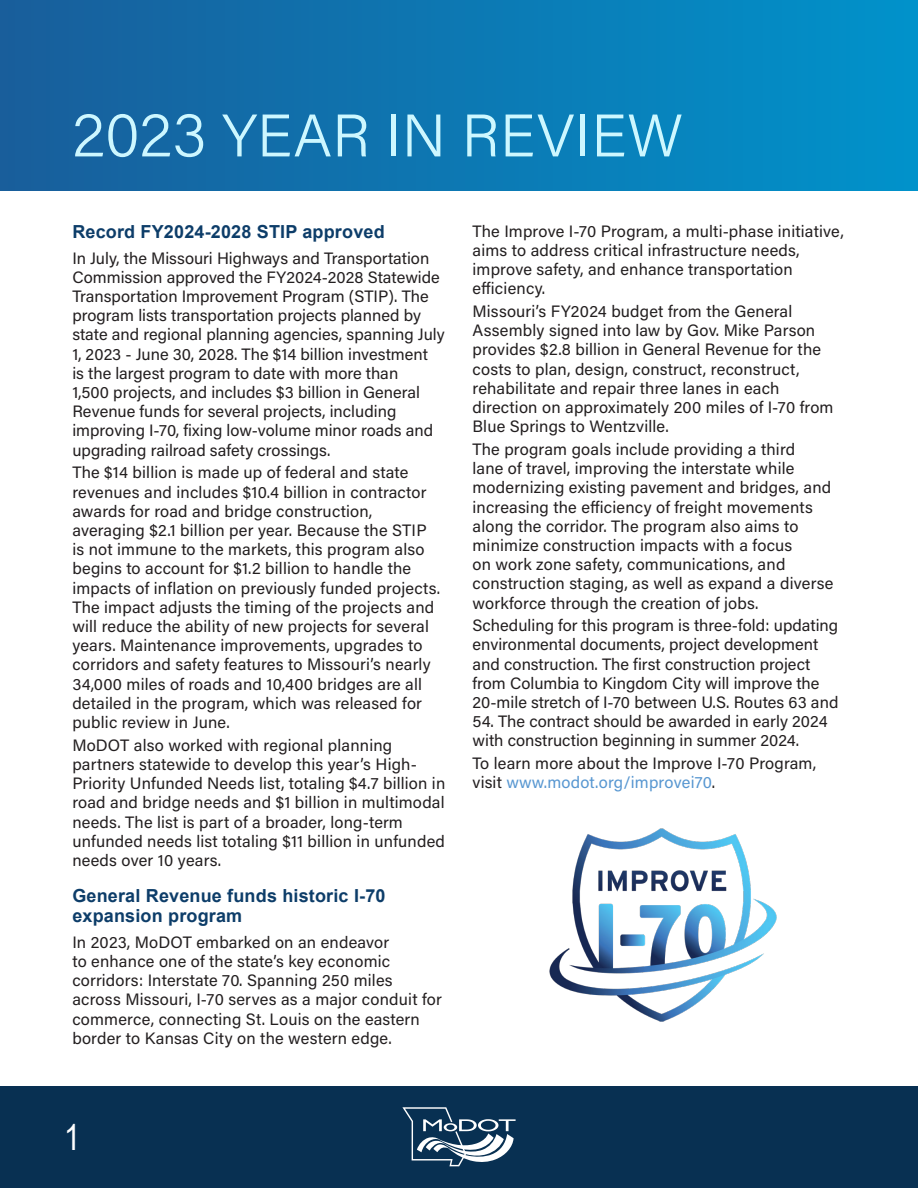
<style>
.page{position:relative;width:918px;height:1188px;background:#fff}
.page>*{position:absolute;margin:0;border:0;box-sizing:border-box;transform-origin:0 0}
.t1{font:60px "Acumin Variable Concept";letter-spacing:.005em;color:#cdf7ff}
.t2{font:35.55px "Arial Narrow";color:#fff}
.t3{font:700 18px/19.5px "Arial";letter-spacing:.01em;color:#0d3d69}
.t4{font:16.5px/19.2px "Acumin Variable Concept";letter-spacing:.01em;color:#231f20}
.s1{color:#5897d1}
</style>
<div class="page">
<div style="left:0;top:1086px;width:918px;height:102px;background:#083052"></div>
<div style="left:0;top:0;width:918px;height:190px;background:linear-gradient(to right,#195e9b,#0192cb)"></div>
<svg style="left:402px;top:1107px;width:114px;height:59px"></svg>
<img style="left:549px;top:828px;width:228px;height:194px">
<h1 class="t1" style="left:72px;top:94px;width:612px">2023 YEAR IN REVIEW</h1>
<p class="t3" style="left:72px;top:222px;width:314px">Record FY2024-2028 STIP approved</p>
<p class="t4" style="left:72px;top:248px;width:374px">In July, the Missouri Highways and Transportation Commission approved the FY2024-2028 Statewide Transportation Improvement Program (STIP). The program lists transportation projects planned by state and regional planning agencies, spanning July 1, 2023 - June 30, 2028. The $14 billion investment<br>is the largest program to date with more than<br>1,500 projects, and includes $3 billion in General Revenue funds for several projects, including improving I-70, fixing low-volume minor roads and upgrading railroad safety crossings.</p>
<p class="t4" style="left:72px;top:462px;width:369px">The $14 billion is made up of federal and state revenues and includes $10.4 billion in contractor awards for road and bridge construction, averaging $2.1 billion per year. Because the STIP is not immune to the markets, this program also begins to account for $1.2 billion to handle the impacts of inflation on previously funded projects.<br>The impact adjusts the timing of the projects and will reduce the ability of new projects for several years. Maintenance improvements, upgrades to corridors and safety features to Missouri’s nearly 34,000 miles of roads and 10,400 bridges are all detailed in the program, which was released for public review in June.</p>
<p class="t4" style="left:72px;top:735px;width:375px">MoDOT also worked with regional planning partners statewide to develop this year’s High-Priority Unfunded Needs list, totaling $4.7 billion in road and bridge needs and $1 billion in multimodal needs. The list is part of a broader, long-term unfunded needs list totaling $11 billion in unfunded needs over 10 years.</p>
<p class="t3" style="left:72px;top:887px;width:315px">General Revenue funds historic I-70 expansion program</p>
<p class="t4" style="left:72px;top:932px;width:371px">In 2023, MoDOT embarked on an endeavor<br>to enhance one of the state’s key economic corridors: Interstate 70. Spanning 250 miles across Missouri, I-70 serves as a major conduit for commerce, connecting St. Louis on the eastern border to Kansas City on the western edge.</p>
<p class="t4" style="left:472px;top:221px;width:373px">The Improve I-70 Program, a multi-phase initiative, aims to address critical infrastructure needs, improve safety, and enhance transportation efficiency.</p>
<p class="t4" style="left:472px;top:301px;width:363px">Missouri’s FY2024 budget from the General Assembly signed into law by Gov. Mike Parson provides $2.8 billion in General Revenue for the costs to plan, design, construct, reconstruct, rehabilitate and repair three lanes in each direction on approximately 200 miles of I-70 from Blue Springs to Wentzville.</p>
<p class="t4" style="left:472px;top:439px;width:362px">The program goals include providing a third<br>lane of travel, improving the interstate while modernizing existing pavement and bridges, and increasing the efficiency of freight movements along the corridor. The program also aims to minimize construction impacts with a focus<br>on work zone safety, communications, and construction staging, as well as expand a diverse workforce through the creation of jobs.</p>
<p class="t4" style="left:472px;top:615px;width:367px">Scheduling for this program is three-fold: updating environmental documents, project development and construction. The first construction project from Columbia to Kingdom City will improve the 20-mile stretch of I-70 between U.S. Routes 63 and</p>
<p class="t4" style="left:472px;top:711px;width:357px">54. The contract should be awarded in early 2024 with construction beginning in summer 2024.</p>
<p class="t4" style="left:472px;top:753px;width:345px">To learn more about the Improve I-70 Program, visit <span class="s1">www.modot.org/improvei70</span>.</p>
<h2 class="t2" style="left:64px;top:1111px;width:18px">1</h2>
</div>
